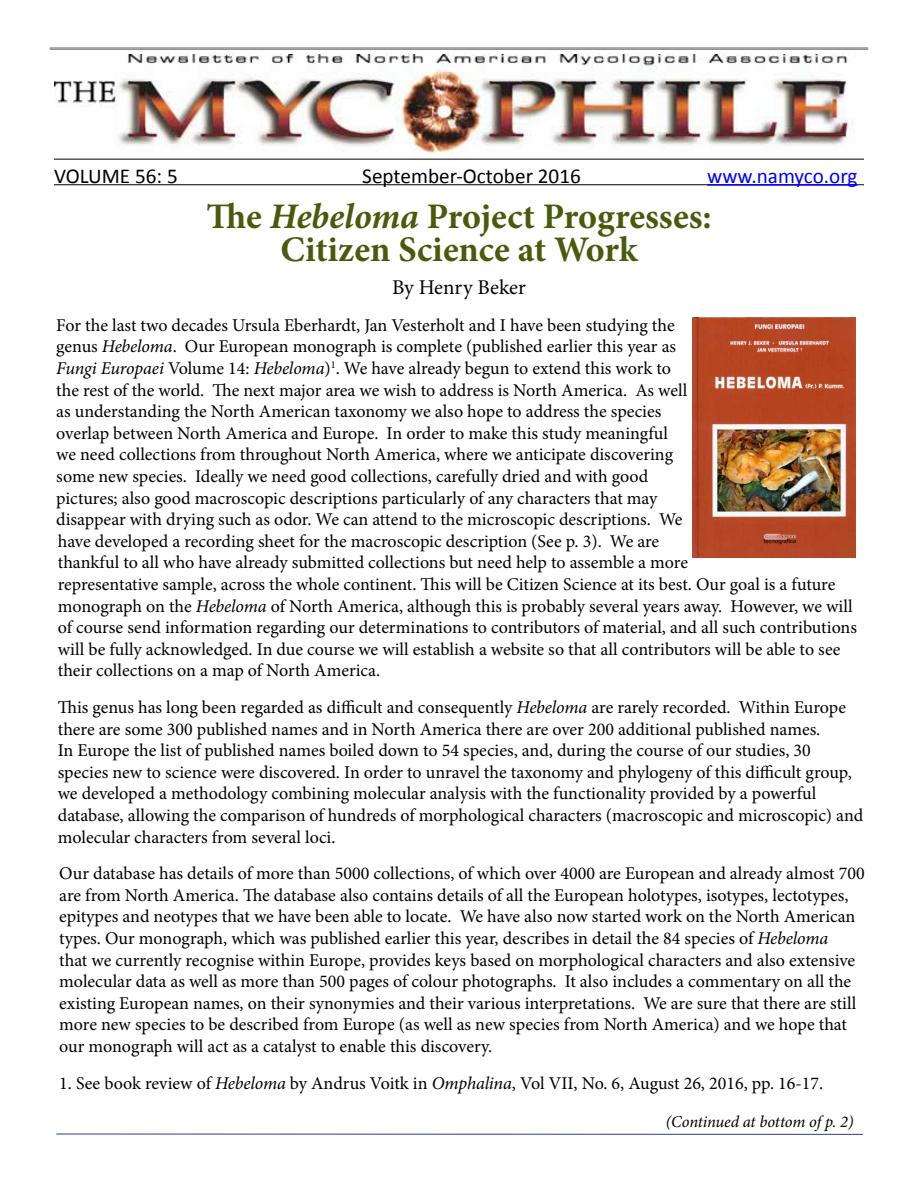
<style>
.page{position:relative;width:918px;height:1188px;background:#fff}
.page>*{position:absolute;margin:0;border:0;box-sizing:border-box;transform-origin:0 0}
.t1{font:700 36px/33px "Minion Pro";color:#495b0b;text-align:center}
.t2{font:21.15px "Calibri";color:#000}
.t3{font:21.15px "Calibri";color:#00f}
.t4{font:21px "Minion Pro";color:#000}
.t5{font:18px/21.6px "Minion Pro";color:#000}
.t6{font:italic 16.5px "Minion Pro";letter-spacing:-.01em;color:#000}
.s1{font-style:italic}
</style>
<div class="page">
<img style="left:54px;top:54px;width:810px;height:108px">
<hr style="left:54px;top:159px;width:810px;height:1px;background:#000">
<hr style="left:54px;top:184px;width:810px;height:1px;background:#000">
<hr style="left:707px;top:184px;width:151px;height:2px;background:#00f">
<hr style="left:50px;top:48px;width:818px;height:1px;background:#000">
<hr style="left:50px;top:49px;width:818px;height:1px;background:#000">
<hr style="left:56px;top:1134px;width:807px;height:1px;background:#25408f">
<img style="left:692px;top:318px;width:163px;height:239px">
<p class="t2" style="left:54px;top:162px;width:125px">VOLUME 56: 5</p>
<p class="t2" style="left:362px;top:162px;width:220px">September-October 2016</p>
<p class="t3" style="left:707px;top:162px;width:152px">www.namyco.org</p>
<h1 class="t1" style="left:206px;top:200px;width:507px">The <span class="s1">Hebeloma</span> Project Progresses:<br>Citizen Science at Work</h1>
<p class="t4" style="left:392px;top:273px;width:135px">By Henry Beker</p>
<p class="t5" style="left:56px;top:314px;width:802px">For the last two decades Ursula Eberhardt, Jan Vesterholt and I have been studying the<br>genus <span class="s1">Hebeloma</span>. Our European monograph is complete (published earlier this year as<br><span class="s1">Fungi Europaei</span> Volume 14: <span class="s1">Hebeloma</span>)<sup>1</sup>. We have already begun to extend this work to<br>the rest of the world. The next major area we wish to address is North America. As well<br>as understanding the North American taxonomy we also hope to address the species<br>overlap between North America and Europe. In order to make this study meaningful<br>we need collections from throughout North America, where we anticipate discovering<br>some new species. Ideally we need good collections, carefully dried and with good<br>pictures; also good macroscopic descriptions particularly of any characters that may<br>disappear with drying such as odor. We can attend to the microscopic descriptions. We<br>have developed a recording sheet for the macroscopic description (See p. 3). We are<br>thankful to all who have already submitted collections but need help to assemble a more<br>representative sample, across the whole continent. This will be Citizen Science at its best. Our goal is a future monograph on the <span class="s1">Hebeloma</span> of North America, although this is probably several years away. However, we will of course send information regarding our determinations to contributors of material, and all such contributions will be fully acknowledged. In due course we will establish a website so that all contributors will be able to see their collections on a map of North America.</p>
<p class="t5" style="left:58px;top:697px;width:807px">This genus has long been regarded as difficult and consequently <span class="s1">Hebeloma</span> are rarely recorded. Within Europe there are some 300 published names and in North America there are over 200 additional published names.<br>In Europe the list of published names boiled down to 54 species, and, during the course of our studies, 30 species new to science were discovered. In order to unravel the taxonomy and phylogeny of this difficult group, we developed a methodology combining molecular analysis with the functionality provided by a powerful database, allowing the comparison of hundreds of morphological characters (macroscopic and microscopic) and molecular characters from several loci.</p>
<p class="t5" style="left:59px;top:863px;width:807px">Our database has details of more than 5000 collections, of which over 4000 are European and already almost 700 are from North America. The database also contains details of all the European holotypes, isotypes, lectotypes, epitypes and neotypes that we have been able to locate. We have also now started work on the North American types. Our monograph, which was published earlier this year, describes in detail the 84 species of <span class="s1">Hebeloma<br></span>that we currently recognise within Europe, provides keys based on morphological characters and also extensive molecular data as well as more than 500 pages of colour photographs. It also includes a commentary on all the existing European names, on their synonymies and their various interpretations. We are sure that there are still more new species to be described from Europe (as well as new species from North America) and we hope that our monograph will act as a catalyst to enable this discovery.</p>
<p class="t5" style="left:59px;top:1072px;width:766px">1. See book review of <span class="s1">Hebeloma</span> by Andrus Voitk in <span class="s1">Omphalina</span>, Vol VII, No. 6, August 26, 2016, pp. 16-17.</p>
<p class="t6" style="left:666px;top:1110px;width:189px">(Continued at bottom of p. 2)</p>
</div>
